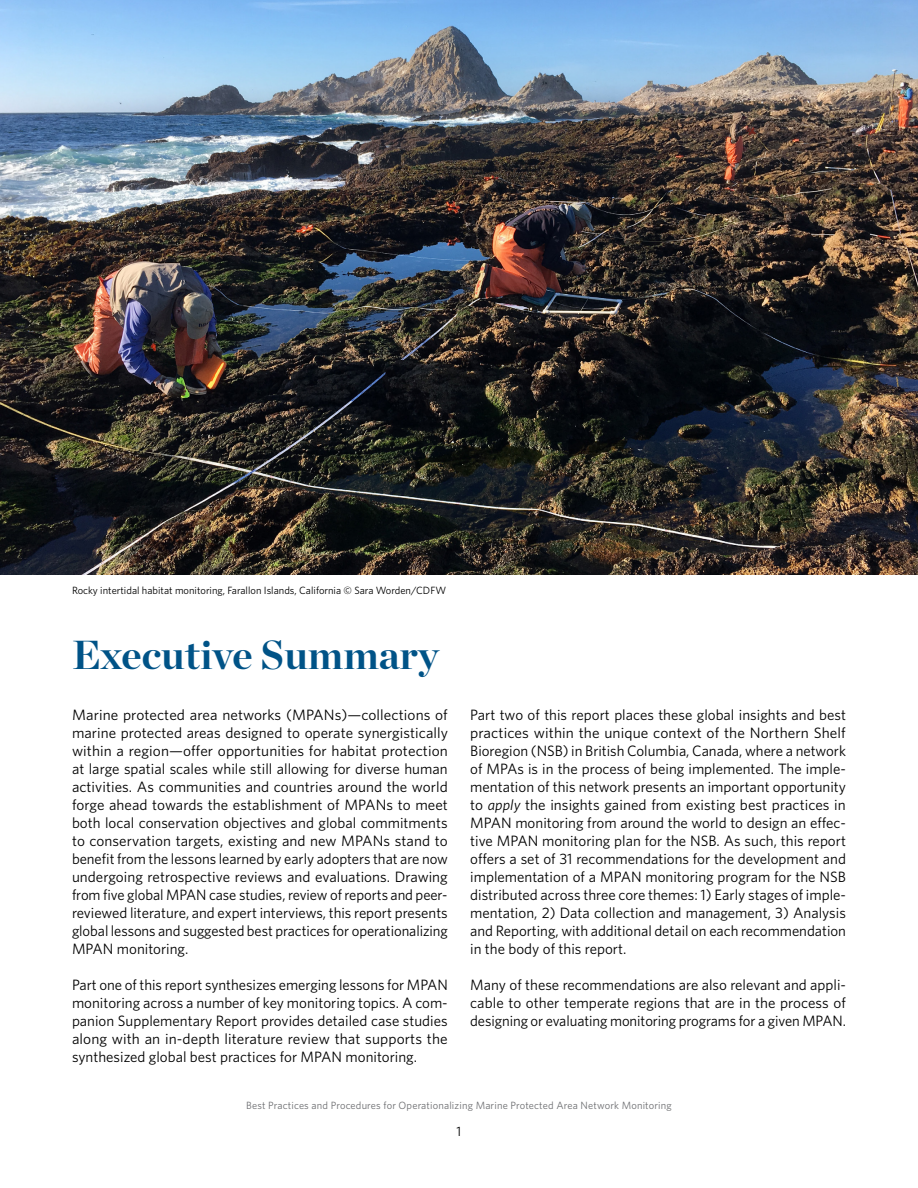
<style>
.page{position:relative;width:918px;height:1188px;background:#fff}
.page>*{position:absolute;margin:0;border:0;box-sizing:border-box;transform-origin:0 0}
.t1{font:700 40.5px "Chronicle Display";color:#005387}
.t2{font:15px/18px "Whitney";letter-spacing:-.005em;color:#000;text-align:justify}
.t3{font:13.5px "Whitney";color:#000}
.t4{font:10.5px "Whitney";letter-spacing:.015em;color:#6d6e71}
.t5{font:10.5px "Whitney";color:#000}
.s1{font-style:italic}
</style>
<div class="page">
<img style="left:0;top:0;width:918px;height:574px">
<p class="t5" style="left:72px;top:583px;width:376px">Rocky intertidal habitat monitoring, Farallon Islands, California © Sara Worden/CDFW</p>
<h1 class="t1" style="left:72px;top:622px;width:368px">Executive Summary</h1>
<p class="t2" style="left:72px;top:705px;width:378px">Marine protected area networks (MPANs)—collections of marine protected areas designed to operate synergistically within a region—offer opportunities for habitat protection at large spatial scales while still allowing for diverse human activities. As communities and countries around the world forge ahead towards the establishment of MPANs to meet both local conservation objectives and global commitments to conservation targets, existing and new MPANs stand to benefit from the lessons learned by early adopters that are now undergoing retrospective reviews and evaluations. Drawing from five global MPAN case studies, review of reports and peer&shy;reviewed literature, and expert interviews, this report presents global lessons and suggested best practices for operationalizing MPAN monitoring.</p>
<p class="t2" style="left:72px;top:975px;width:377px">Part one of this report synthesizes emerging lessons for MPAN monitoring across a number of key monitoring topics. A com&shy;panion Supplementary Report provides detailed case studies along with an in-depth literature review that supports the synthesized global best practices for MPAN monitoring.</p>
<p class="t2" style="left:470px;top:705px;width:377px">Part two of this report places these global insights and best practices within the unique context of the Northern Shelf Bioregion (NSB) in British Columbia, Canada, where a network of MPAs is in the process of being implemented. The imple&shy;mentation of this network presents an important opportunity to <span class="s1">apply</span> the insights gained from existing best practices in MPAN monitoring from around the world to design an effec&shy;tive MPAN monitoring plan for the NSB. As such, this report offers a set of 31 recommendations for the development and implementation of a MPAN monitoring program for the NSB distributed across three core themes: 1) Early stages of imple&shy;mentation, 2) Data collection and management, 3) Analysis and Reporting, with additional detail on each recommendation in the body of this report.</p>
<p class="t2" style="left:470px;top:975px;width:377px">Many of these recommendations are also relevant and appli&shy;cable to other temperate regions that are in the process of designing or evaluating monitoring programs for a given MPAN.</p>
<p class="t4" style="left:246px;top:1099px;width:427px">Best Practices and Procedures for Operationalizing Marine Protected Area Network Monitoring</p>
<p class="t3" style="left:457px;top:1123px;width:6px">1</p>
</div>
